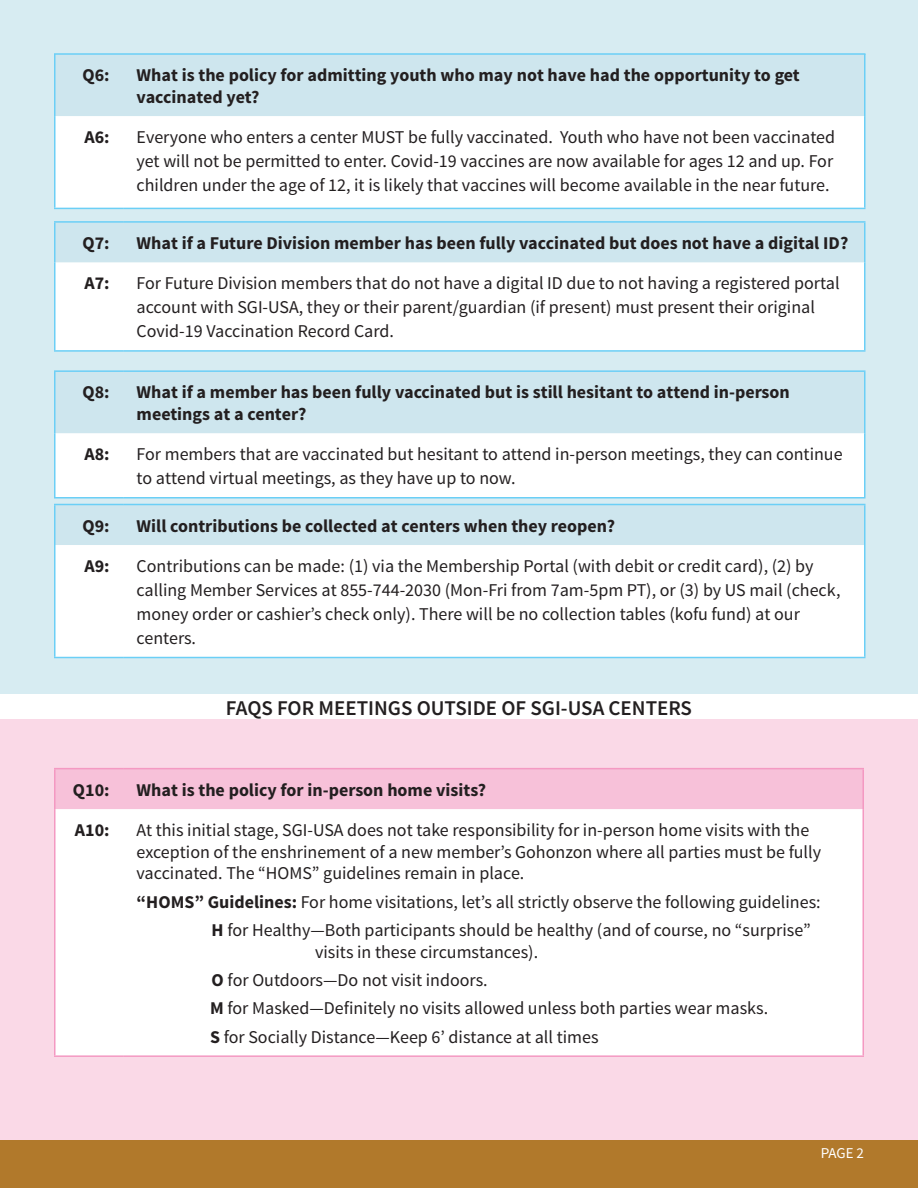
<style>
.page{position:relative;width:918px;height:1188px;background:#fff}
.page>*{position:absolute;margin:0;border:0;box-sizing:border-box;transform-origin:0 0}
.t1{font:21px "Source Sans Variable";color:#231f20}
.t2{font:18px/24px "Source Sans Pro";color:#231f20}
.t3{font:700 18px/21.6px "Source Sans Pro";color:#231f20}
.t4{font:15px "Source Sans Pro";color:#fff}
.s1{font-weight:700}
</style>
<div class="page">
<div style="left:0;top:0;width:918px;height:694px;background:#d7ecf2"></div>
<svg style="left:55px;top:116px;width:810px;height:540px;fill:#fff"></svg>
<hr style="left:54px;top:54px;width:2px;height:62px;background:#6bcff6">
<hr style="left:864px;top:54px;width:2px;height:62px;background:#6bcff6">
<hr style="left:54px;top:116px;width:2px;height:92px;background:#6bcff6">
<hr style="left:864px;top:116px;width:2px;height:92px;background:#6bcff6">
<hr style="left:54px;top:208px;width:69px;height:1px;background:#6bcff6">
<hr style="left:123px;top:208px;width:743px;height:1px;background:#6bcff6">
<hr style="left:54px;top:221px;width:69px;height:2px;background:#6bcff6">
<hr style="left:54px;top:223px;width:2px;height:39px;background:#6bcff6">
<hr style="left:123px;top:221px;width:743px;height:2px;background:#6bcff6">
<hr style="left:864px;top:223px;width:2px;height:39px;background:#6bcff6">
<hr style="left:54px;top:262px;width:2px;height:88px;background:#6bcff6">
<hr style="left:864px;top:262px;width:2px;height:88px;background:#6bcff6">
<hr style="left:54px;top:350px;width:69px;height:2px;background:#6bcff6">
<hr style="left:123px;top:350px;width:743px;height:2px;background:#6bcff6">
<hr style="left:54px;top:372px;width:2px;height:61px;background:#6bcff6">
<hr style="left:864px;top:372px;width:2px;height:61px;background:#6bcff6">
<hr style="left:54px;top:433px;width:2px;height:64px;background:#6bcff6">
<hr style="left:864px;top:433px;width:2px;height:64px;background:#6bcff6">
<hr style="left:54px;top:504px;width:69px;height:1px;background:#6bcff6">
<hr style="left:54px;top:505px;width:2px;height:40px;background:#6bcff6">
<hr style="left:123px;top:504px;width:743px;height:1px;background:#6bcff6">
<hr style="left:864px;top:505px;width:2px;height:40px;background:#6bcff6">
<hr style="left:54px;top:545px;width:2px;height:112px;background:#6bcff6">
<hr style="left:864px;top:545px;width:2px;height:112px;background:#6bcff6">
<hr style="left:54px;top:657px;width:69px;height:1px;background:#6bcff6">
<hr style="left:123px;top:657px;width:743px;height:1px;background:#6bcff6">
<hr style="left:54px;top:497px;width:69px;height:2px;background:#6bcff6">
<hr style="left:123px;top:497px;width:743px;height:2px;background:#6bcff6">
<hr style="left:54px;top:370px;width:69px;height:2px;background:#6bcff6">
<hr style="left:123px;top:370px;width:743px;height:2px;background:#6bcff6">
<div style="left:0;top:1139px;width:918px;height:49px;background:#b1792b"></div>
<hr style="left:54px;top:53px;width:812px;height:2px;background:#6bcff6">
<div style="left:1px;top:719px;width:917px;height:420px;background:#fad9e7"></div>
<div style="left:56px;top:769px;width:806px;height:40px;background:#f7c1d9"></div>
<div style="left:56px;top:809px;width:806px;height:246px;background:#fff"></div>
<hr style="left:54px;top:768px;width:69px;height:1px;background:#f499c2">
<hr style="left:54px;top:769px;width:2px;height:40px;background:#f499c2">
<hr style="left:123px;top:768px;width:741px;height:1px;background:#f499c2">
<hr style="left:862px;top:769px;width:2px;height:40px;background:#f499c2">
<hr style="left:54px;top:809px;width:2px;height:246px;background:#f499c2">
<hr style="left:862px;top:809px;width:2px;height:246px;background:#f499c2">
<hr style="left:54px;top:1055px;width:69px;height:2px;background:#f499c2">
<hr style="left:123px;top:1055px;width:741px;height:2px;background:#f499c2">
<p class="t3" style="left:82px;top:65px;width:29px">Q6:</p>
<p class="t3" style="left:137px;top:65px;width:665px">What is the policy for admitting youth who may not have had the opportunity to get vaccinated yet?</p>
<p class="t3" style="left:84px;top:127px;width:27px">A6:</p>
<p class="t2" style="left:137px;top:125px;width:700px;text-align:justify">Everyone who enters a center MUST be fully vaccinated. Youth who have not been vaccinated yet will not be permitted to enter. Covid-19 vaccines are now available for ages 12 and up. For children under the age of 12, it is likely that vaccines will become available in the near future.</p>
<p class="t3" style="left:82px;top:233px;width:29px">Q7:</p>
<p class="t3" style="left:137px;top:233px;width:713px">What if a Future Division member has been fully vaccinated but does not have a digital ID?</p>
<p class="t3" style="left:84px;top:273px;width:27px">A7:</p>
<p class="t2" style="left:137px;top:272px;width:705px">For Future Division members that do not have a digital ID due to not having a registered portal account with SGI-USA, they or their parent/guardian (if present) must present their original<br>Covid-19 Vaccination Record Card.</p>
<p class="t3" style="left:82px;top:382px;width:29px">Q8:</p>
<p class="t3" style="left:137px;top:382px;width:655px">What if a member has been fully vaccinated but is still hesitant to attend in-person meetings at a center?</p>
<p class="t3" style="left:84px;top:444px;width:27px">A8:</p>
<p class="t2" style="left:137px;top:443px;width:708px">For members that are vaccinated but hesitant to attend in-person meetings, they can continue to attend virtual meetings, as they have up to now.</p>
<p class="t3" style="left:82px;top:515px;width:29px">Q9:</p>
<p class="t3" style="left:137px;top:515px;width:480px">Will contributions be collected at centers when they reopen?</p>
<p class="t3" style="left:84px;top:556px;width:27px">A9:</p>
<p class="t2" style="left:137px;top:554px;width:705px">Contributions can be made: (1) via the Membership Portal (with debit or credit card), (2) by calling Member Services at 855-744-2030 (Mon-Fri from 7am-5pm PT), or (3) by US mail (check, money order or cashier’s check only). There will be no collection tables (kofu fund) at our centers.</p>
<p class="t1" style="left:226px;top:695px;width:468px">FAQS FOR MEETINGS OUTSIDE OF SGI-USA CENTERS</p>
<p class="t3" style="left:73px;top:780px;width:38px">Q10:</p>
<p class="t3" style="left:137px;top:780px;width:351px">What is the policy for in-person home visits?</p>
<p class="t3" style="left:75px;top:820px;width:36px">A10:</p>
<p class="t2" style="left:137px;top:820px;width:686px;line-height:21.6px">At this initial stage, SGI-USA does not take responsibility for in-person home visits with the exception of the enshrinement of a new member’s Gohonzon where all parties must be fully vaccinated. The “HOMS” guidelines remain in place.</p>
<p class="t2" style="left:212px;top:888px;width:611px;line-height:28.3px;text-indent:-75px"><span class="s1">“HOMS” Guidelines:</span> For home visitations, let’s all strictly observe the following guidelines:<br><span class="s1">H</span> for Healthy—Both participants should be healthy (and of course, no “surprise”</p>
<p class="t2" style="left:210px;top:938px;width:560px;line-height:28.3px;text-indent:105px">visits in these circumstances).<br><span class="s1">O</span> for Outdoors—Do not visit indoors.<br><span class="s1">M</span> for Masked—Definitely no visits allowed unless both parties wear masks.<br><span class="s1">S</span> for Socially Distance—Keep 6’ distance at all times</p>
<p class="t4" style="left:821px;top:1144px;width:45px">PAGE 2</p>
</div>
